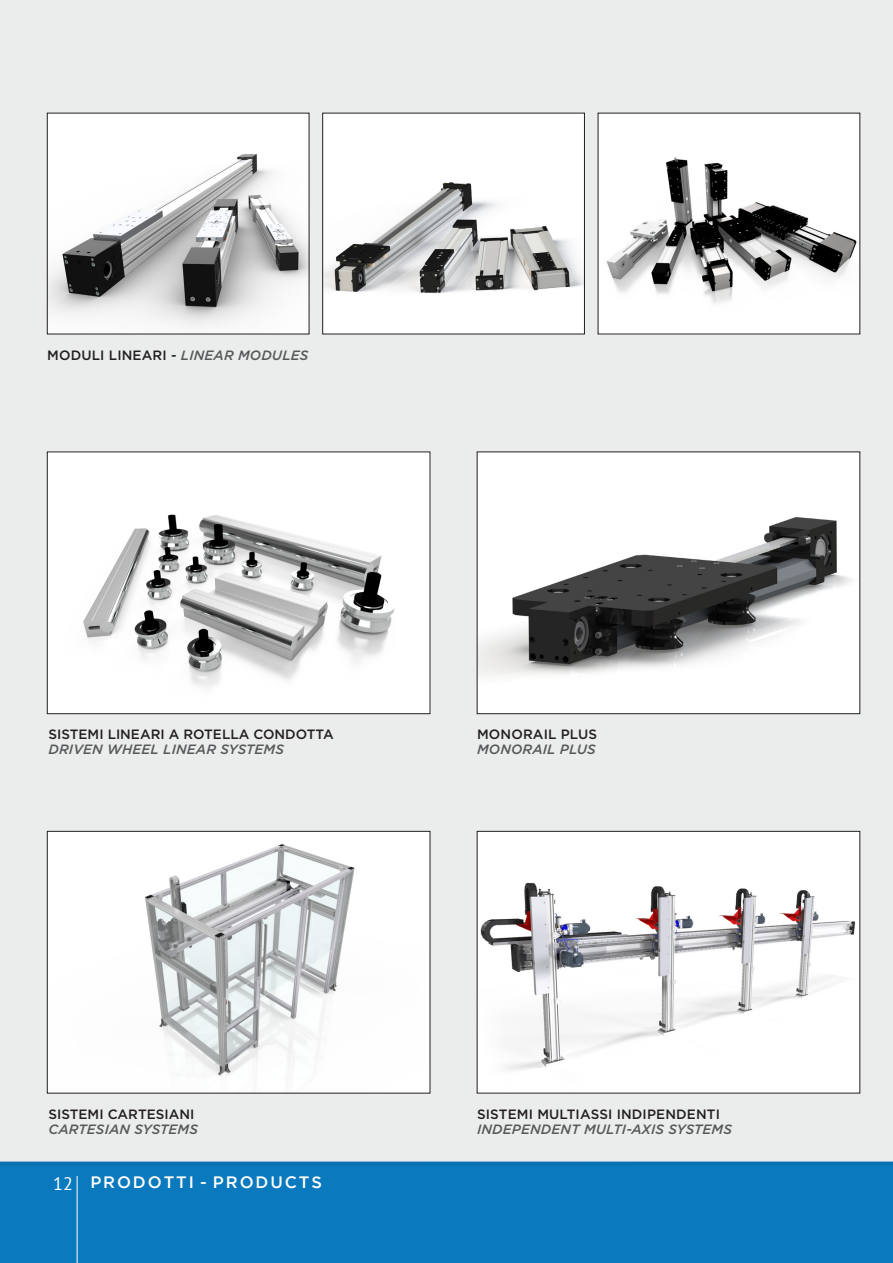
<style>
.page{position:relative;width:893px;height:1263px;background:#fff}
.page>*{position:absolute;margin:0;border:0;box-sizing:border-box;transform-origin:0 0}
.t1{font:500 16.5px "Gotham";letter-spacing:.115em;color:#fff}
.t2{font:500 13.5px "Gotham";color:#231f20}
.t3{font:italic 500 13.5px "Gotham";letter-spacing:.01em;color:#57585a}
.s1{font-style:italic;color:#57585a}
.s2{font-family:"PT Sans";font-weight:400;font-size:18px}
</style>
<div class="page">
<div style="left:0;top:1161px;width:893px;height:102px;background:#0b79be"></div>
<hr style="left:77px;top:1176px;width:1px;height:87px;background:#fff">
<div style="left:0;top:0;width:893px;height:1165px;background:#ebecec"></div>
<div style="left:47px;top:113px;width:262px;height:221px;background:#fff"></div>
<img style="left:49px;top:154px;width:258px;height:173px">
<div style="left:598px;top:113px;width:262px;height:221px;background:#fff"></div>
<img style="left:606px;top:157px;width:251px;height:147px">
<div style="left:323px;top:113px;width:261px;height:221px;background:#fff"></div>
<img style="left:324px;top:182px;width:259px;height:112px">
<div style="left:322px;top:113px;width:263px;height:221px;border:1px solid #231f20"></div>
<img style="left:49px;top:454px;width:379px;height:258px">
<div style="left:47px;top:452px;width:383px;height:262px;border:1px solid #231f20"></div>
<div style="left:477px;top:452px;width:383px;height:262px;background:#fff"></div>
<img style="left:479px;top:517px;width:373px;height:159px">
<div style="left:477px;top:452px;width:383px;height:262px;border:1px solid #231f20"></div>
<img style="left:49px;top:833px;width:379px;height:258px">
<div style="left:47px;top:831px;width:383px;height:262px;border:1px solid #231f20"></div>
<img style="left:479px;top:833px;width:379px;height:258px">
<div style="left:477px;top:831px;width:383px;height:262px;border:1px solid #231f20"></div>
<p class="t2" style="left:47px;top:346px;width:263px">MODULI LINEARI - <span class="s1">LINEAR MODULES</span></p>
<p class="t2" style="left:48px;top:726px;width:287px">SISTEMI LINEARI A ROTELLA CONDOTTA</p>
<p class="t3" style="left:48px;top:741px;width:237px">DRIVEN WHEEL LINEAR SYSTEMS</p>
<p class="t2" style="left:48px;top:1105px;width:147px">SISTEMI CARTESIANI</p>
<p class="t3" style="left:48px;top:1120px;width:151px">CARTESIAN SYSTEMS</p>
<p class="t1" style="left:53px;top:1173px;width:270px"><span class="s2">12</span> PRODOTTI - PRODUCTS</p>
<p class="t2" style="left:477px;top:726px;width:122px">MONORAIL PLUS</p>
<p class="t3" style="left:477px;top:741px;width:120px">MONORAIL PLUS</p>
<p class="t2" style="left:477px;top:1105px;width:244px">SISTEMI MULTIASSI INDIPENDENTI</p>
<p class="t3" style="left:477px;top:1120px;width:256px">INDEPENDENT MULTI-AXIS SYSTEMS</p>
</div>
